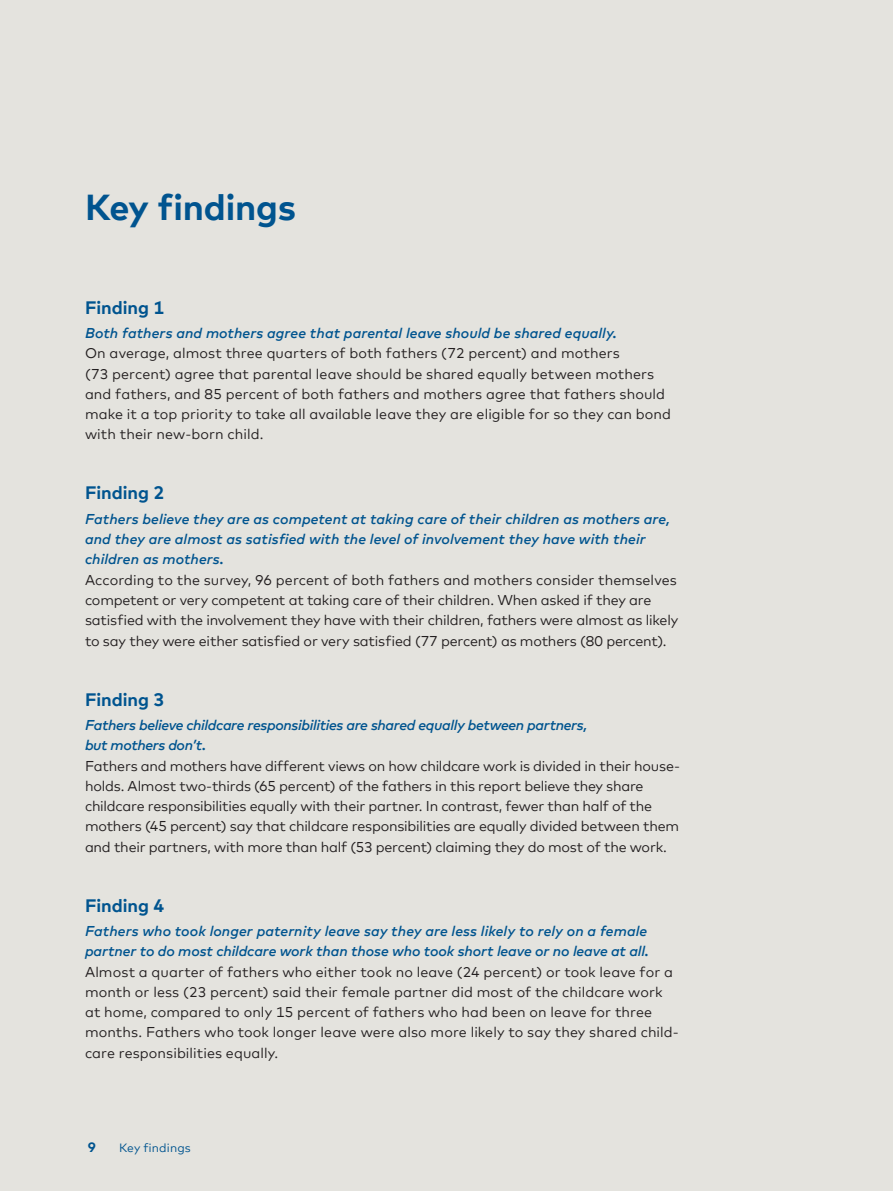
<style>
.page{position:relative;width:893px;height:1191px;background:#e4e3de}
.page>*{position:absolute;margin:0;border:0;box-sizing:border-box;transform-origin:0 0}
.Bold___Punkt_22_24{font:700 36px "Mark Offc Pro";letter-spacing:-.005em;color:#00548f}
.Bold___Punkt_22_24-2{font:700 18px "Mark Offc Pro";letter-spacing:-.005em;color:#00548f}
.NM_body{font:14.25px/20.2px "Mark Offc Pro";letter-spacing:-.005em;color:#231f20}
.NM_key{font:italic 500 14.25px/20.2px "Mark Offc Pro";letter-spacing:.005em;color:#00548f}
.NM_key-2{font:italic 500 14.25px/20.2px "Mark Offc Pro";letter-spacing:-.025em;color:#00548f}
.Bold___Punkt_12_16{font:700 13.5px "Mark Offc Pro";color:#00548f}
.Bold___Punkt_12_16-2{font:12px "Mark Offc Pro";letter-spacing:.01em;color:#00548f}
</style>
<div class="page">
<p class="Bold___Punkt_22_24" style="left:85px;top:180px;width:213px">Key findings</p>
<p class="Bold___Punkt_22_24-2" style="left:85px;top:293px;width:81px">Finding 1</p>
<p class="NM_key" style="left:85px;top:322px;width:533px">Both fathers and mothers agree that parental leave should be shared equally.</p>
<p class="NM_body" style="left:85px;top:342px;width:588px">On average, almost three quarters of both fathers (72 percent) and mothers<br>(73 percent) agree that parental leave should be shared equally between mothers and fathers, and 85 percent of both fathers and mothers agree that fathers should make it a top priority to take all available leave they are eligible for so they can bond with their new-born child.</p>
<p class="Bold___Punkt_22_24-2" style="left:85px;top:479px;width:81px">Finding 2</p>
<p class="NM_key" style="left:85px;top:507px;width:587px">Fathers believe they are as competent at taking care of their children as mothers are, and they are almost as satisfied with the level of involvement they have with their children as mothers.</p>
<p class="NM_body" style="left:85px;top:568px;width:595px">According to the survey, 96 percent of both fathers and mothers consider themselves competent or very competent at taking care of their children. When asked if they are satisfied with the involvement they have with their children, fathers were almost as likely to say they were either satisfied or very satisfied (77 percent) as mothers (80 percent).</p>
<p class="Bold___Punkt_22_24-2" style="left:85px;top:685px;width:81px">Finding 3</p>
<p class="NM_key-2" style="left:85px;top:713px;width:504px">Fathers believe childcare responsibilities are shared equally between partners, but mothers don’t.</p>
<p class="NM_body" style="left:85px;top:754px;width:596px">Fathers and mothers have different views on how childcare work is divided in their house&shy;holds. Almost two-thirds (65 percent) of the fathers in this report believe they share childcare responsibilities equally with their partner. In contrast, fewer than half of the mothers (45 percent) say that childcare responsibilities are equally divided between them and their partners, with more than half (53 percent) claiming they do most of the work.</p>
<p class="Bold___Punkt_22_24-2" style="left:85px;top:891px;width:81px">Finding 4</p>
<p class="NM_key" style="left:85px;top:919px;width:565px">Fathers who took longer paternity leave say they are less likely to rely on a female partner to do most childcare work than those who took short leave or no leave at all.</p>
<p class="NM_body" style="left:85px;top:960px;width:595px">Almost a quarter of fathers who either took no leave (24 percent) or took leave for a month or less (23 percent) said their female partner did most of the childcare work at home, compared to only 15 percent of fathers who had been on leave for three months. Fathers who took longer leave were also more likely to say they shared child&shy;care responsibilities equally.</p>
<p class="Bold___Punkt_12_16" style="left:88px;top:1137px;width:10px">9</p>
<p class="Bold___Punkt_12_16-2" style="left:119px;top:1139px;width:73px">Key findings</p>
</div>
